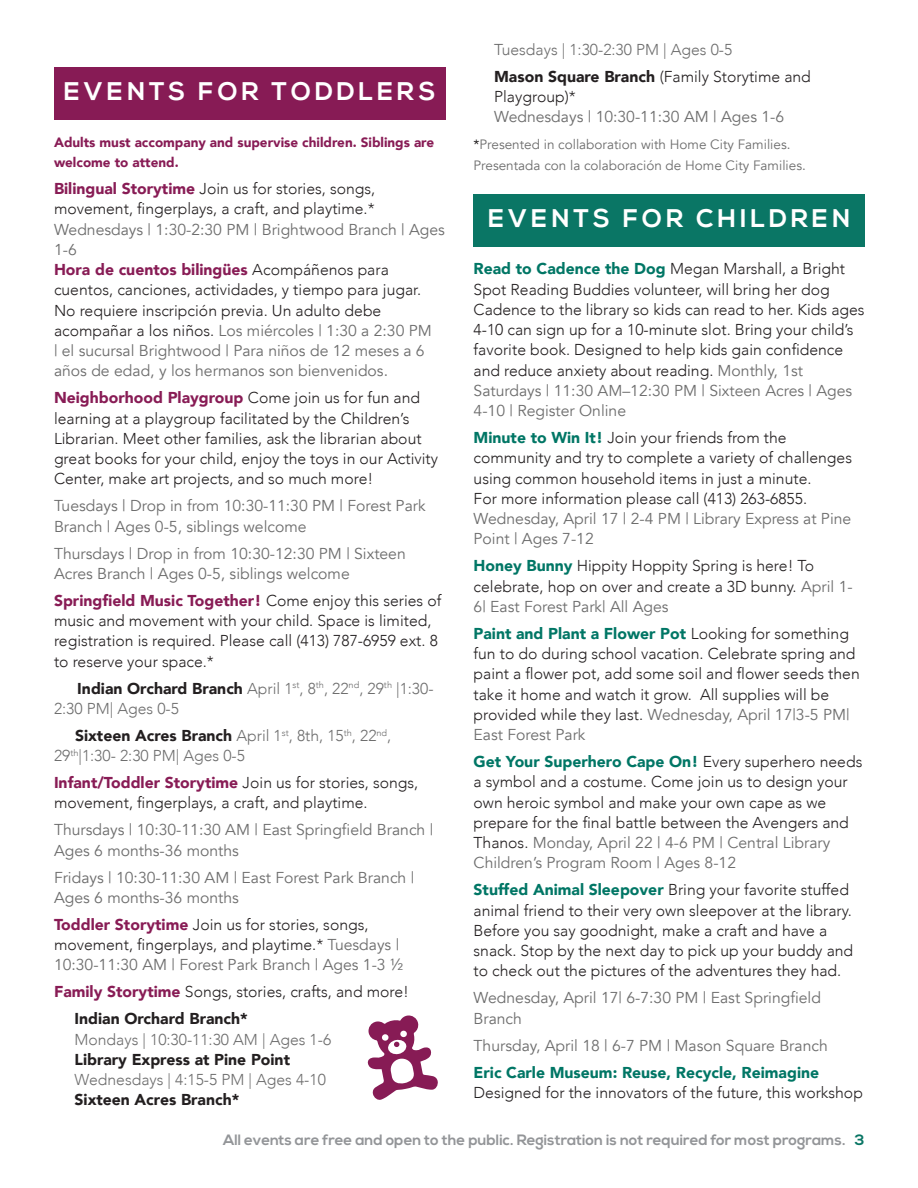
<style>
.page{position:relative;width:918px;height:1188px;background:#fff}
.page>*{position:absolute;margin:0;border:0;box-sizing:border-box;transform-origin:0 0}
.TODDLERS_HEADER{font:700 25.5px "Nexa";letter-spacing:.15em;color:#fff}
.CHILDREN_HEADER{font:700 25.5px "Nexa";letter-spacing:.15em;color:#fff}
.t1{font:300 15.75px/20.2px "Avenir";color:#231f20}
.t2{font:15.75px/20.2px "Avenir";color:#6d6d6d}
.t3{font:300 15.75px/20.2px "Avenir";color:#6d6d6d}
.t4{font:900 15.75px/20.2px "Avenir";color:#231f20}
.t5{font:700 15px "Nexa";color:#939598}
.EVENT_DESCRIPTIONS{font:13.5px/20.2px "Avenir";color:#6d6d6d}
.t6{font:900 13.5px/20.2px "Avenir";color:#881c55}
.s1{font-weight:900;color:#881c55}
.s2{font-weight:400;color:#6d6d6d}
.s3{font-weight:900;color:#231f20}
.s4{font-weight:300;color:#6d6d6d}
.s5{font-weight:300;color:#231f20}
.s6{color:#231f20}
.s7{font-weight:900;color:#007665}
.s8{color:#0a7665}
</style>
<div class="page">
<div style="left:54px;top:67px;width:392px;height:52px;background:#871b55"></div>
<div style="left:474px;top:194px;width:391px;height:53px;background:#0a7665"></div>
<svg style="left:367px;top:1015px;width:71px;height:85px"></svg>
<p class="TODDLERS_HEADER" style="left:64px;top:76px;width:373px">EVENTS FOR TODDLERS</p>
<p class="t6" style="left:54px;top:132px;width:382px">Adults must accompany and supervise children. Siblings are welcome to attend.</p>
<p class="t1" style="left:54px;top:179px;width:392px"><span class="s1">Bilingual Storytime</span> Join us for stories, songs, movement, fingerplays, a craft, and playtime.* <span class="s2">Wednesdays | 1:30-2:30 PM | Brightwood Branch | Ages 1-6<br></span><span class="s1">Hora de cuentos bilingües</span> Acompáñenos para cuentos, canciones, actividades, y tiempo para jugar.<br>No requiere inscripción previa. Un adulto debe acompañar a los niños. <span class="s2">Los miércoles | 1:30 a 2:30 PM<br>| el sucursal Brightwood | Para niños de 12 meses a 6 años de edad, y los hermanos son bienvenidos.</span></p>
<p class="t1" style="left:54px;top:388px;width:386px"><span class="s1">Neighborhood Playgroup</span> Come join us for fun and learning at a playgroup facilitated by the Children’s Librarian. Meet other families, ask the librarian about great books for your child, enjoy the toys in our Activity Center, make art projects, and so much more!</p>
<p class="t2" style="left:54px;top:496px;width:373px">Tuesdays | Drop in from 10:30-11:30 PM | Forest Park<br>Branch | Ages 0-5, siblings welcome</p>
<p class="t2" style="left:54px;top:543px;width:353px">Thursdays | Drop in from 10:30-12:30 PM | Sixteen<br>Acres Branch | Ages 0-5, siblings welcome</p>
<p class="t1" style="left:54px;top:590px;width:389px"><span class="s1">Springfield Music Together!</span> Come enjoy this series of music and movement with your child. Space is limited, registration is required. Please call (413) 787-6959 ext. 8 to reserve your space.*</p>
<p class="t3" style="left:54px;top:678px;width:381px;text-indent:23px"><span class="s3">Indian Orchard Branch</span> April 1<sup>st</sup>, 8<sup>th</sup>, 22<sup>nd</sup>, 29<sup>th</sup> |1:30-<br>2:30 PM| Ages 0-5</p>
<p class="t3" style="left:54px;top:725px;width:339px;text-indent:21px"><span class="s3">Sixteen Acres Branch</span> April 1<sup>st</sup>, 8th, 15<sup>th</sup>, 22<sup>nd</sup>,<br>29<sup>th</sup>|1:30- 2:30 PM| Ages 0-5</p>
<p class="t1" style="left:54px;top:773px;width:366px"><span class="s1">Infant/Toddler Storytime</span> Join us for stories, songs, movement, fingerplays, a craft, and playtime.</p>
<p class="t2" style="left:54px;top:820px;width:381px">Thursdays | 10:30-11:30 AM | East Springfield Branch |<br>Ages 6 months-36 months</p>
<p class="t2" style="left:54px;top:867px;width:362px">Fridays | 10:30-11:30 AM | East Forest Park Branch |<br>Ages 6 months-36 months</p>
<p class="t1" style="left:54px;top:914px;width:351px"><span class="s1">Toddler Storytime</span> Join us for stories, songs, movement, fingerplays, and playtime.* <span class="s2">Tuesdays |<br>10:30-11:30 AM | Forest Park Branch | Ages 1-3 ½</span></p>
<p class="t1" style="left:54px;top:982px;width:357px"><span class="s1">Family Storytime</span> Songs, stories, crafts, and more!</p>
<p class="t4" style="left:75px;top:1008px;width:258px">Indian Orchard Branch*<br><span class="s4">Mondays | 10:30-11:30 AM | Ages 1-6<br></span>Library Express at Pine Point<br><span class="s4">Wednesdays | 4:15-5 PM | Ages 4-10<br></span>Sixteen Acres Branch*</p>
<p class="t3" style="left:494px;top:39px;width:240px">Tuesdays | 1:30-2:30 PM | Ages 0-5</p>
<p class="t2" style="left:494px;top:66px;width:318px"><span class="s3">Mason Square Branch</span> <span class="s5">(Family Storytime and<br>Playgroup)*<br></span>Wednesdays | 10:30-11:30 AM | Ages 1-6</p>
<p class="EVENT_DESCRIPTIONS" style="left:474px;top:135px;width:334px"><span class="s6">*</span>Presented in collaboration with Home City Families.<br>Presentada con la colaboración de Home City Families.</p>
<p class="CHILDREN_HEADER" style="left:488px;top:204px;width:364px">EVENTS FOR CHILDREN</p>
<p class="t1" style="left:474px;top:259px;width:393px"><span class="s7">Read to Cadence the Dog</span> Megan Marshall, a Bright Spot Reading Buddies volunteer, will bring her dog Cadence to the library so kids can read to her. Kids ages 4-10 can sign up for a 10-minute slot. Bring your child’s favorite book. Designed to help kids gain confidence and reduce anxiety about reading. <span class="s2">Monthly, 1st Saturdays | 11:30 AM–12:30 PM | Sixteen Acres | Ages 4-10 | Register Online</span></p>
<p class="t1" style="left:474px;top:428px;width:380px"><span class="s7">Minute to Win It!</span> Join your friends from the community and try to complete a variety of challenges using common household items in just a minute.<br>For more information please call (413) 263-6855.<br><span class="s2">Wednesday, April 17 | 2-4 PM | Library Express at Pine Point | Ages 7-12</span></p>
<p class="t1" style="left:474px;top:556px;width:381px"><span class="s7">Honey Bunny</span> Hippity Hoppity Spring is here! To celebrate, hop on over and create a 3D bunny. <span class="s2">April 1-<br>6| East Forest Park| All Ages</span></p>
<p class="t1" style="left:474px;top:623px;width:388px"><span class="s7">Paint and Plant a Flower Pot</span> Looking for something fun to do during school vacation. Celebrate spring and paint a flower pot, add some soil and flower seeds then take it home and watch it grow. All supplies will be provided while they last. <span class="s2">Wednesday, April 17|3-5 PM| East Forest Park</span></p>
<p class="t1" style="left:474px;top:752px;width:390px"><span class="s7">Get Your Superhero Cape On!</span> Every superhero needs a symbol and a costume. Come join us to design your own heroic symbol and make your own cape as we prepare for the final battle between the Avengers and Thanos. <span class="s2">Monday, April 22 | 4-6 PM | Central Library Children’s Program Room | Ages 8-12</span></p>
<p class="t1" style="left:474px;top:880px;width:381px"><span class="s7">Stuffed Animal Sleepover</span> Bring your favorite stuffed animal friend to their very own sleepover at the library.<br>Before you say goodnight, make a craft and have a snack. Stop by the next day to pick up your buddy and to check out the pictures of the adventures they had.</p>
<p class="t2" style="left:474px;top:988px;width:349px">Wednesday, April 17| 6-7:30 PM | East Springfield<br>Branch</p>
<p class="t2" style="left:474px;top:1035px;width:356px">Thursday, April 18 | 6-7 PM | Mason Square Branch</p>
<p class="t1" style="left:474px;top:1062px;width:391px"><span class="s7">Eric Carle Museum: Reuse, Recycle, Reimagine<br></span>Designed for the innovators of the future, this workshop</p>
<p class="t5" style="left:223px;top:1131px;width:643px">All events are free and open to the public. Registration is not required for most programs. <span class="s8">3</span></p>
</div>
